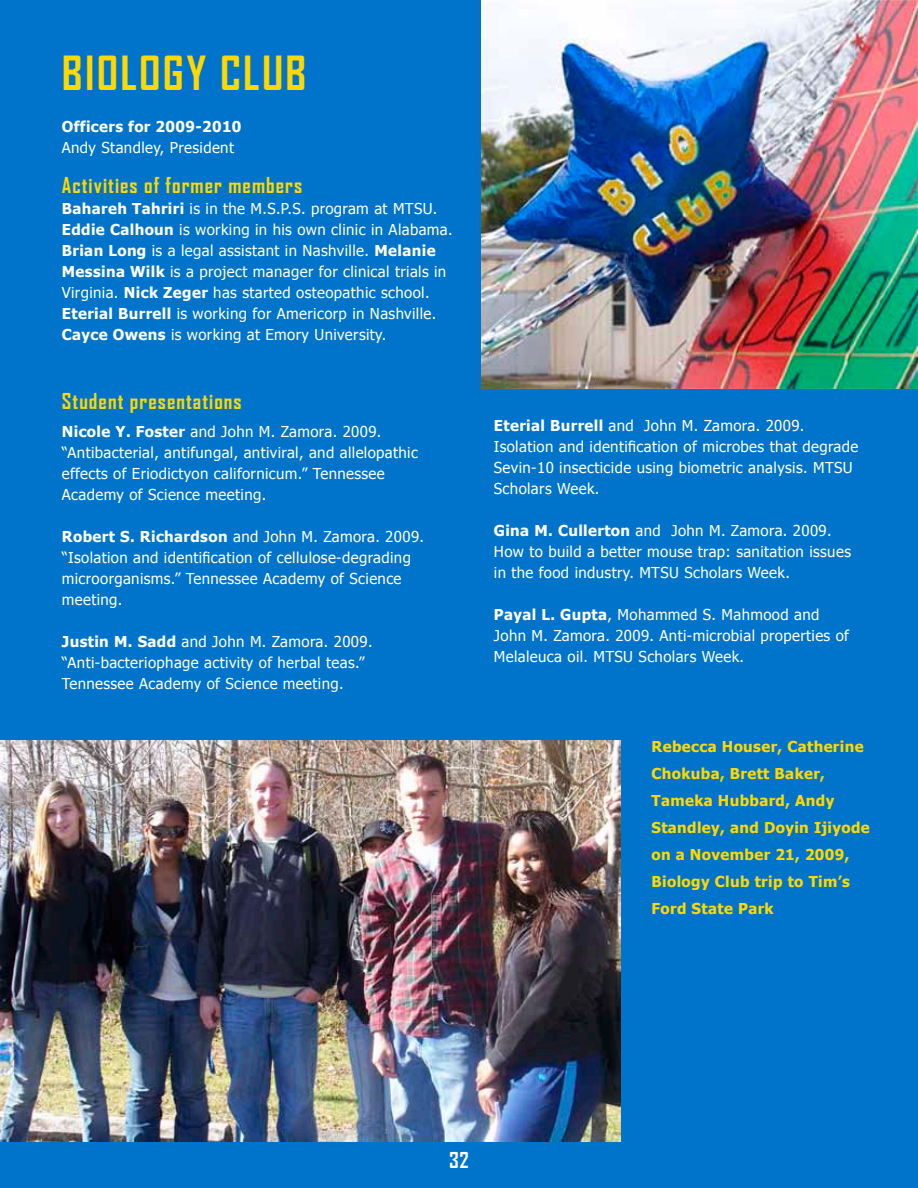
<style>
.page{position:relative;width:918px;height:1188px;background:#fff}
.page>*{position:absolute;margin:0;border:0;box-sizing:border-box;transform-origin:0 0}
.t1{font:700 45px "Agency FB";letter-spacing:.05em;color:#ffd800}
.t2{font:700 21px "Agency FB";letter-spacing:.05em;color:#ffd800}
.t3{font:700 21px "Agency FB";color:#fff}
.t4{font:15px/21px "Tahoma";letter-spacing:.025em;color:#fff}
.t5{font:700 15px/27px "Tahoma";letter-spacing:.025em;color:#ffd800}
.t6{font:700 15px "Tahoma";letter-spacing:.025em;color:#fff}
.s1{font-weight:700}
</style>
<div class="page">
<div style="left:1px;top:1px;width:916px;height:1186px;background:#0074cb"></div>
<img style="left:481px;top:0;width:437px;height:388px">
<img style="left:0;top:740px;width:621px;height:401px">
<h1 class="t1" style="left:62px;top:45px;width:246px">BIOLOGY CLUB</h1>
<p class="t6" style="left:62px;top:116px;width:181px">Officers for 2009-2010</p>
<p class="t4" style="left:62px;top:136px;width:174px">Andy Standley, President</p>
<h2 class="t2" style="left:62px;top:172px;width:242px">Activities of former members</h2>
<p class="t4" style="left:62px;top:197px;width:392px"><span class="s1">Bahareh Tahriri</span> is in the M.S.P.S. program at MTSU.<br><span class="s1">Eddie Calhoun</span> is working in his own clinic in Alabama.<br><span class="s1">Brian Long</span> is a legal assistant in Nashville. <span class="s1">Melanie Messina Wilk</span> is a project manager for clinical trials in Virginia. <span class="s1">Nick Zeger</span> has started osteopathic school.<br><span class="s1">Eterial Burrell</span> is working for Americorp in Nashville.<br><span class="s1">Cayce Owens</span> is working at Emory University.</p>
<h2 class="t2" style="left:62px;top:388px;width:181px">Student presentations</h2>
<p class="t4" style="left:62px;top:420px;width:358px"><span class="s1">Nicole Y. Foster</span> and John M. Zamora. 2009. “Antibacterial, antifungal, antiviral, and allelopathic effects of Eriodictyon californicum.” Tennessee Academy of Science meeting.</p>
<p class="t4" style="left:62px;top:525px;width:364px"><span class="s1">Robert S. Richardson</span> and John M. Zamora. 2009. “Isolation and identification of cellulose-degrading microorganisms.” Tennessee Academy of Science meeting.</p>
<p class="t4" style="left:62px;top:630px;width:312px"><span class="s1">Justin M. Sadd</span> and John M. Zamora. 2009. “Anti-bacteriophage activity of herbal teas.”<br>Tennessee Academy of Science meeting.</p>
<p class="t4" style="left:494px;top:415px;width:366px"><span class="s1">Eterial Burrell</span> and John M. Zamora. 2009.<br>Isolation and identification of microbes that degrade Sevin-10 insecticide using biometric analysis. MTSU Scholars Week.</p>
<p class="t4" style="left:494px;top:520px;width:359px"><span class="s1">Gina M. Cullerton</span> and John M. Zamora. 2009.<br>How to build a better mouse trap: sanitation issues in the food industry. MTSU Scholars Week.</p>
<p class="t4" style="left:494px;top:604px;width:357px"><span class="s1">Payal L. Gupta</span>, Mohammed S. Mahmood and<br>John M. Zamora. 2009. Anti-microbial properties of<br>Melaleuca oil. MTSU Scholars Week.</p>
<p class="t5" style="left:651px;top:732px;width:220px">Rebecca Houser, Catherine<br>Chokuba, Brett Baker,<br>Tameka Hubbard, Andy<br>Standley, and Doyin Ijiyode on a November 21, 2009,<br>Biology Club trip to Tim’s<br>Ford State Park</p>
<h2 class="t3" style="left:449px;top:1147px;width:21px">32</h2>
</div>
